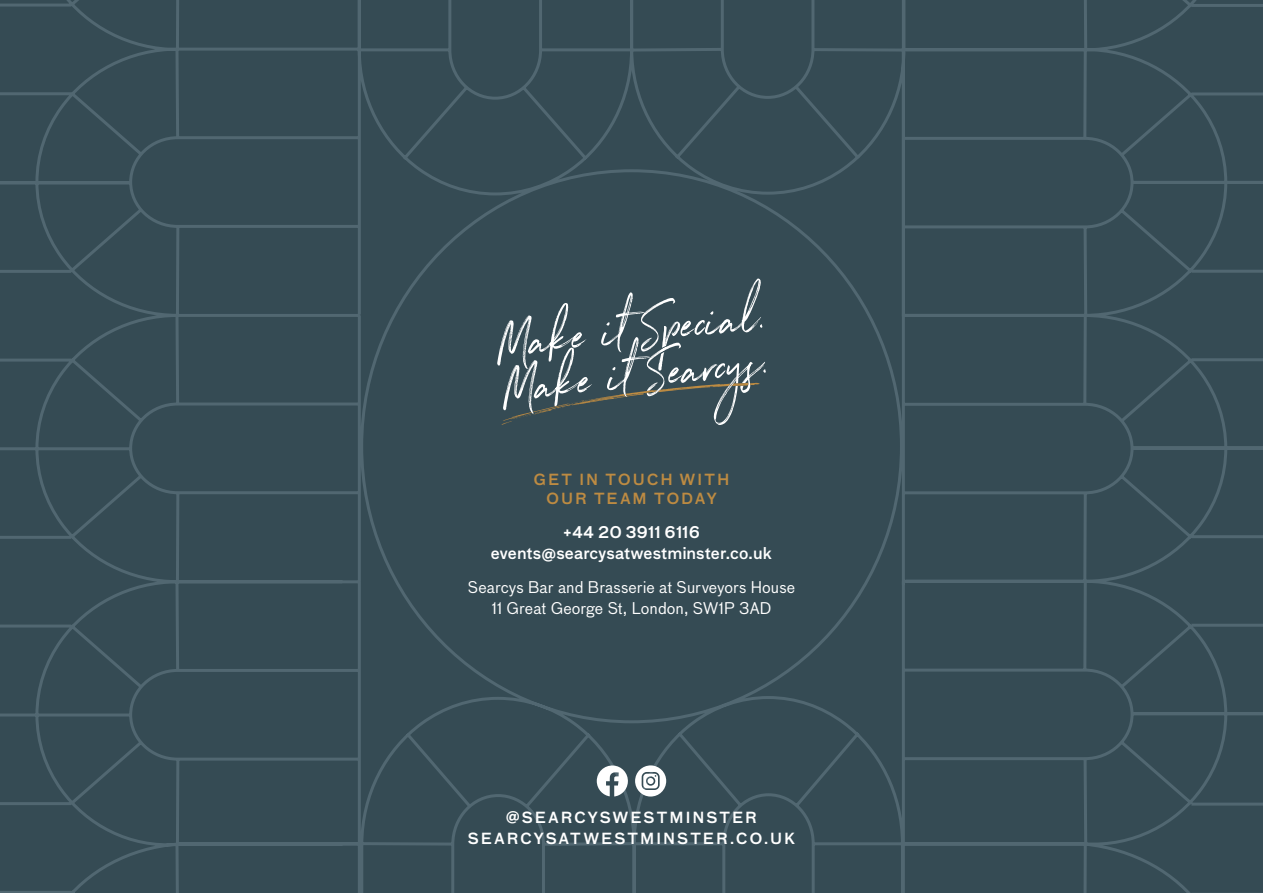
<style>
.page{position:relative;width:1263px;height:893px;background:#354b54}
.page>*{position:absolute;margin:0;border:0;box-sizing:border-box;transform-origin:0 0}
.t1{font:15.75px/21px "Bau OT";color:#fff;text-align:center}
.t2{font:500 15.75px/21px "Bau OT";color:#fff;text-align:center}
.t3{font:500 15px "Bau OT";letter-spacing:.12em;color:#fff}
.Dish__space_after{font:500 15px/19.5px "Bau OT";letter-spacing:.12em;color:#bd8b42;text-align:center}
</style>
<div class="page">
<svg style="left:497px;top:278px;width:269px;height:147px;background:#4c5f66"></svg>
<svg style="left:597px;top:765px;width:69px;height:32px"></svg>
<p class="Dish__space_after" style="left:533px;top:469px;width:197px">GET IN TOUCH WITH<br>OUR TEAM TODAY</p>
<p class="t2" style="left:491px;top:522px;width:283px">+44 20 3911 6116 events@searcysatwestminster.co.uk</p>
<p class="t1" style="left:468px;top:576px;width:329px">Searcys Bar and Brasserie at Surveyors House<br>11 Great George St, London, SW1P 3AD</p>
<p class="t3" style="left:506px;top:807px;width:253px">@SEARCYSWESTMINSTER</p>
<p class="t3" style="left:468px;top:828px;width:329px">SEARCYSATWESTMINSTER.CO.UK</p>
</div>
